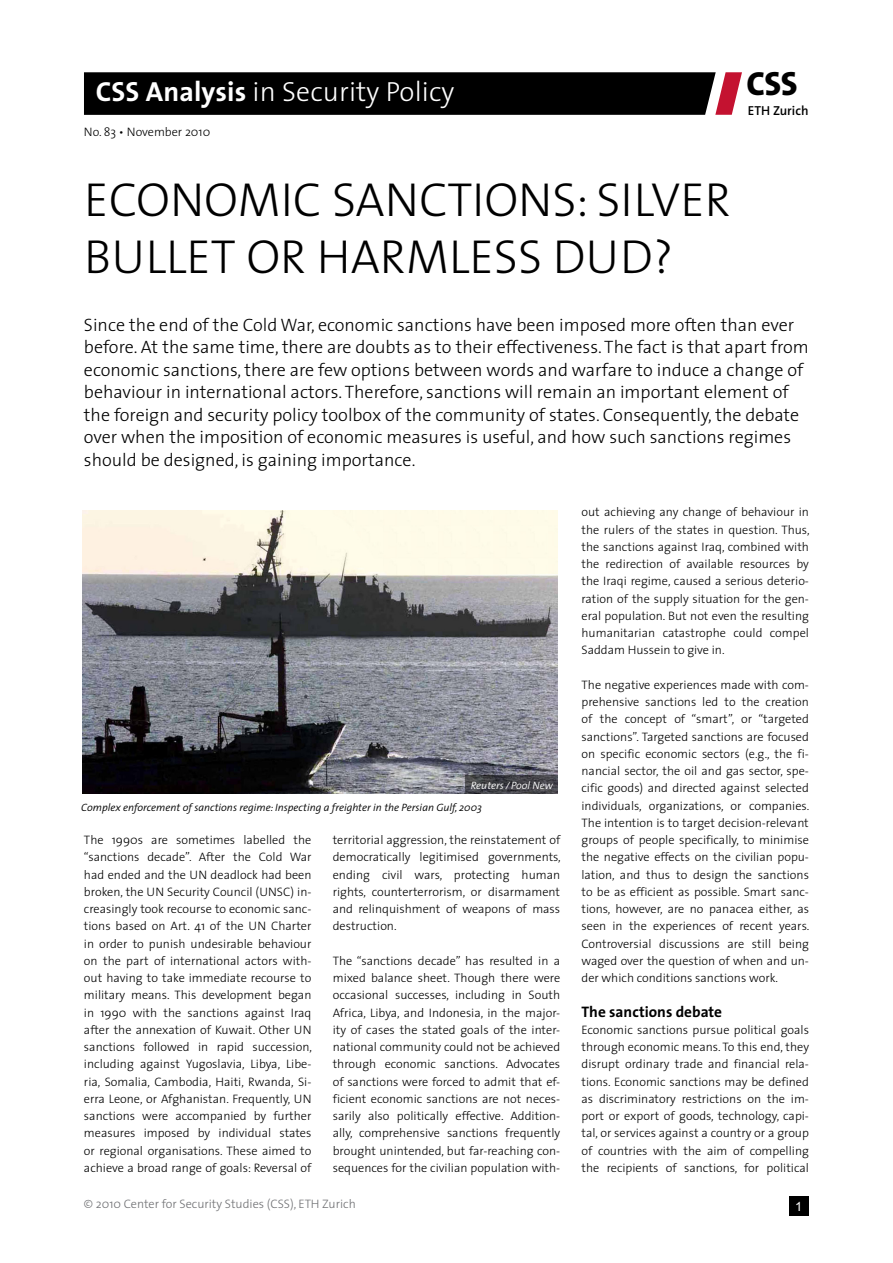
<style>
.page{position:relative;width:893px;height:1263px;background:#fff}
.page>*{position:absolute;margin:0;border:0;box-sizing:border-box;transform-origin:0 0}
._1_Haupttitel{font:300 48px/57px "The Sans";color:#000}
.t1{font:800 33.75px "The Sans";color:#000}
.t2{font:300 27.75px "The Sans";letter-spacing:.005em;color:#fff}
._2_lead{font:300 18px/22.5px "The Sans";color:#000}
._5_Untertitel{font:700 15.3px "The Sans";color:#000}
.t3{font:600 13.05px "The Sans";color:#000}
.t4{font:12.75px "Arial";color:#fff}
._4_Text{font:300 12.3px/17.2px "The Sans";color:#000;text-align:justify}
.t5{font:300 12.3px "The Sans";color:#6d6e71}
._3_Bildlegende{font:italic 300 10.65px "The Sans";color:#000}
._3_Bildlegende-2{font:italic 300 10.65px "The Sans";color:#fff}
.s1{font-weight:700}
</style>
<div class="page">
<svg style="left:84px;top:72px;width:658px;height:43px;background:#0c0808"></svg>
<div style="left:789px;top:1196px;width:20px;height:20px;background:#000"></div>
<img style="left:82px;top:510px;width:476px;height:283px">
<svg style="left:465px;top:775px;width:93px;height:18px;background:#414147"></svg>
<p class="t2" style="left:96px;top:69px;width:360px"><span class="s1">CSS Analysis</span> in Security Policy</p>
<p class="_4_Text" style="left:84px;top:123px;width:128px">No. 83 • November 2010</p>
<p class="_1_Haupttitel" style="left:84px;top:169px;width:648px">ECONOMIC SANCTIONS: SILVER<br>BULLET OR HARMLESS DUD?</p>
<p class="t1" style="left:747px;top:55px;width:53px">CSS</p>
<p class="t3" style="left:748px;top:99px;width:62px">ETH Zurich</p>
<p class="_2_lead" style="left:84px;top:313px;width:726px">Since the end of the Cold War, economic sanctions have been imposed more often than ever before. At the same time, there are doubts as to their effectiveness. The fact is that apart from economic sanctions, there are few options between words and warfare to induce a change of behaviour in international actors. Therefore, sanctions will remain an important element of the foreign and security policy toolbox of the community of states. Consequently, the debate over when the imposition of economic measures is useful, and how such sanctions regimes should be designed, is gaining importance.</p>
<p class="_3_Bildlegende-2" style="left:471px;top:777px;width:84px">Reuters /Pool New</p>
<p class="_3_Bildlegende" style="left:81px;top:798px;width:402px">Complex enforcement of sanctions regime: Inspecting a freighter in the Persian Gulf, 2003</p>
<p class="_4_Text" style="left:84px;top:831px;width:230px">The 1990s are sometimes labelled the “sanctions decade”. After the Cold War had ended and the UN deadlock had been broken, the UN Security Council (UNSC) in&shy;creasingly took recourse to economic sanc&shy;tions based on Art. 41 of the UN Charter in order to punish undesirable behaviour on the part of international actors with&shy;out having to take immediate recourse to military means. This development began in 1990 with the sanctions against Iraq after the annexation of Kuwait. Other UN sanctions followed in rapid succession, including against Yugoslavia, Libya, Libe&shy;ria, Somalia, Cambodia, Haiti, Rwanda, Si&shy;erra Leone, or Afghanistan. Frequently, UN sanctions were accompanied by further measures imposed by individual states or regional organisations. These aimed to achieve a broad range of goals: Reversal of</p>
<p class="_4_Text" style="left:333px;top:831px;width:230px">territorial aggression, the reinstatement of democratically legitimised governments, ending civil wars, protecting human rights, counterterrorism, or disarmament and relinquishment of weapons of mass destruction.</p>
<p class="_4_Text" style="left:333px;top:952px;width:229px">The “sanctions decade” has resulted in a mixed balance sheet. Though there were occasional successes, including in South Africa, Libya, and Indonesia, in the major&shy;ity of cases the stated goals of the inter&shy;national community could not be achieved through economic sanctions. Advocates of sanctions were forced to admit that ef&shy;ficient economic sanctions are not neces&shy;sarily also politically effective. Addition&shy;ally, comprehensive sanctions frequently brought unintended, but far-reaching con&shy;sequences for the civilian population with-</p>
<p class="_4_Text" style="left:581px;top:503px;width:230px">out achieving any change of behaviour in the rulers of the states in question. Thus, the sanctions against Iraq, combined with the redirection of available resources by the Iraqi regime, caused a serious deterio&shy;ration of the supply situation for the gen&shy;eral population. But not even the resulting humanitarian catastrophe could compel Saddam Hussein to give in.</p>
<p class="_4_Text" style="left:581px;top:676px;width:230px">The negative experiences made with com&shy;prehensive sanctions led to the creation of the concept of “smart”, or “targeted sanctions”. Targeted sanctions are focused on specific economic sectors (e.g., the fi&shy;nancial sector, the oil and gas sector, spe&shy;cific goods) and directed against selected individuals, organizations, or companies.<br>The intention is to target decision-relevant groups of people specifically, to minimise the negative effects on the civilian popu&shy;lation, and thus to design the sanctions to be as efficient as possible. Smart sanc&shy;tions, however, are no panacea either, as seen in the experiences of recent years.<br>Controversial discussions are still being waged over the question of when and un&shy;der which conditions sanctions work.</p>
<p class="_5_Untertitel" style="left:581px;top:999px;width:142px">The sanctions debate</p>
<p class="_4_Text" style="left:581px;top:1021px;width:229px">Economic sanctions pursue political goals through economic means. To this end, they disrupt ordinary trade and financial rela&shy;tions. Economic sanctions may be defined as discriminatory restrictions on the im&shy;port or export of goods, technology, capi&shy;tal, or services against a country or a group of countries with the aim of compelling the recipients of sanctions, for political</p>
<p class="t5" style="left:84px;top:1194px;width:273px">© 2010 Center for Security Studies (CSS), ETH Zurich</p>
<p class="t4" style="left:795px;top:1198px;width:9px">1</p>
</div>
